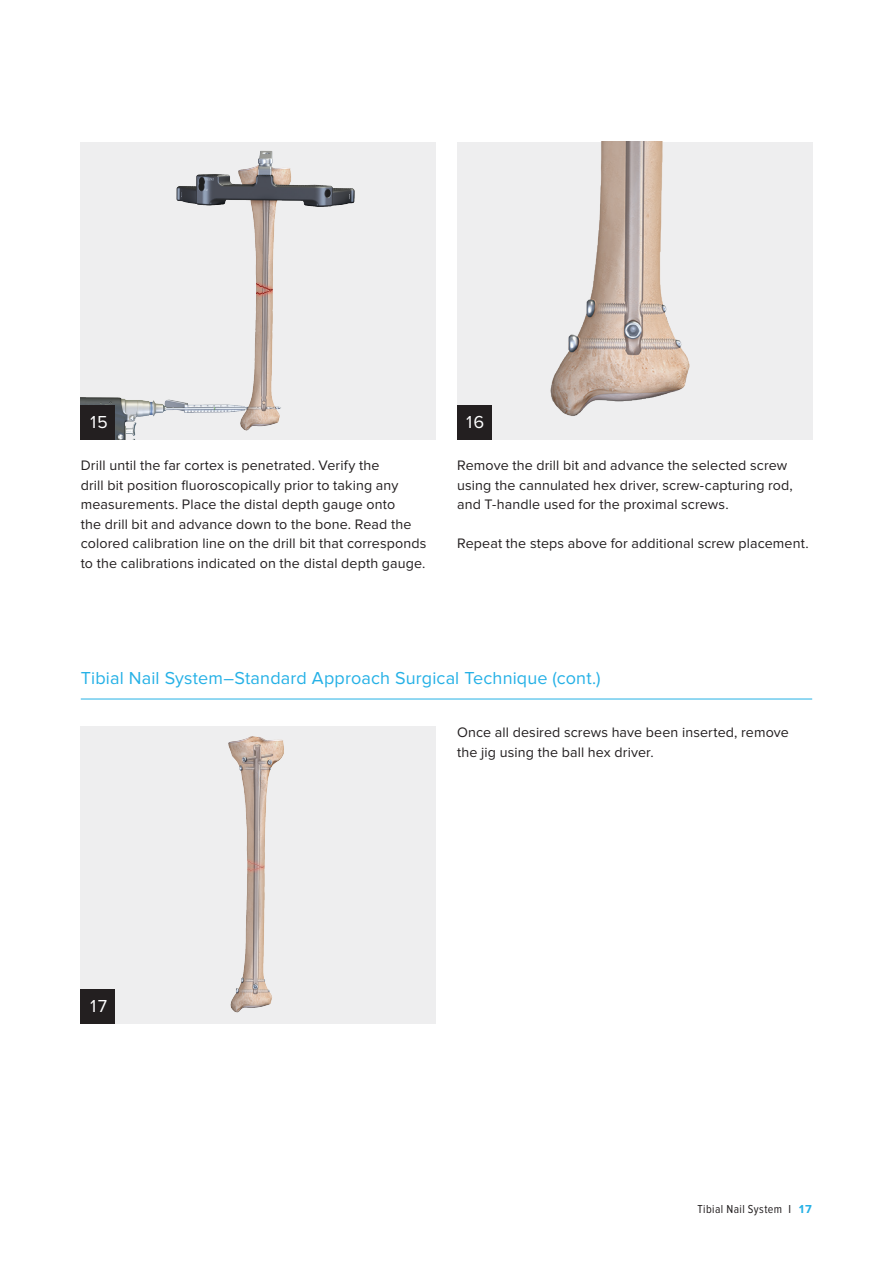
<style>
.page{position:relative;width:893px;height:1263px;background:#fff}
.page>*{position:absolute;margin:0;border:0;box-sizing:border-box;transform-origin:0 0}
._05_Content_Subline_No_TOC{font:18px "Proxima Nova";letter-spacing:.01em;color:#26b1e6}
._07_Running_Text{font:18px "Proxima Nova";color:#fff}
._07_Running_Text-2{font:14.25px/19.5px "Proxima Nova";letter-spacing:.01em;color:#231f20}
.t1{font:12px "Proxima Nova Cond";letter-spacing:.035em;color:#231f20}
.s1{font-family:"Proxima Nova";font-weight:700;color:#26b1e6}
</style>
<div class="page">
<div style="left:81px;top:142px;width:355px;height:297px;background:#eeeeef"></div>
<img style="left:81px;top:150px;width:274px;height:289px">
<div style="left:81px;top:726px;width:355px;height:297px;background:#eeeeef"></div>
<img style="left:228px;top:736px;width:56px;height:277px">
<img style="left:457px;top:142px;width:355px;height:297px">
<div style="left:81px;top:989px;width:34px;height:34px;background:#231f20"></div>
<div style="left:457px;top:405px;width:34px;height:34px;background:#231f20"></div>
<div style="left:81px;top:405px;width:34px;height:34px;background:#231f20"></div>
<hr style="left:81px;top:699px;width:731px;height:1px;background:#26b1e6">
<p class="_07_Running_Text" style="left:88px;top:412px;width:22px">15</p>
<p class="_07_Running_Text" style="left:464px;top:412px;width:22px">16</p>
<p class="_07_Running_Text-2" style="left:81px;top:456px;width:347px">Drill until the far cortex is penetrated. Verify the<br>drill bit position fluoroscopically prior to taking any measurements. Place the distal depth gauge onto<br>the drill bit and advance down to the bone. Read the colored calibration line on the drill bit that corresponds to the calibrations indicated on the distal depth gauge.</p>
<p class="_07_Running_Text-2" style="left:457px;top:456px;width:337px">Remove the drill bit and advance the selected screw using the cannulated hex driver, screw-capturing rod, and T-handle used for the proximal screws.</p>
<p class="_07_Running_Text-2" style="left:457px;top:534px;width:353px">Repeat the steps above for additional screw placement.</p>
<p class="_05_Content_Subline_No_TOC" style="left:81px;top:667px;width:521px">Tibial Nail System–Standard Approach Surgical Technique (cont.)</p>
<p class="_07_Running_Text" style="left:88px;top:996px;width:21px">17</p>
<p class="_07_Running_Text-2" style="left:457px;top:723px;width:333px">Once all desired screws have been inserted, remove the jig using the ball hex driver.</p>
<p class="t1" style="left:697px;top:1202px;width:116px">Tibial Nail System I <span class="s1">17</span></p>
</div>
